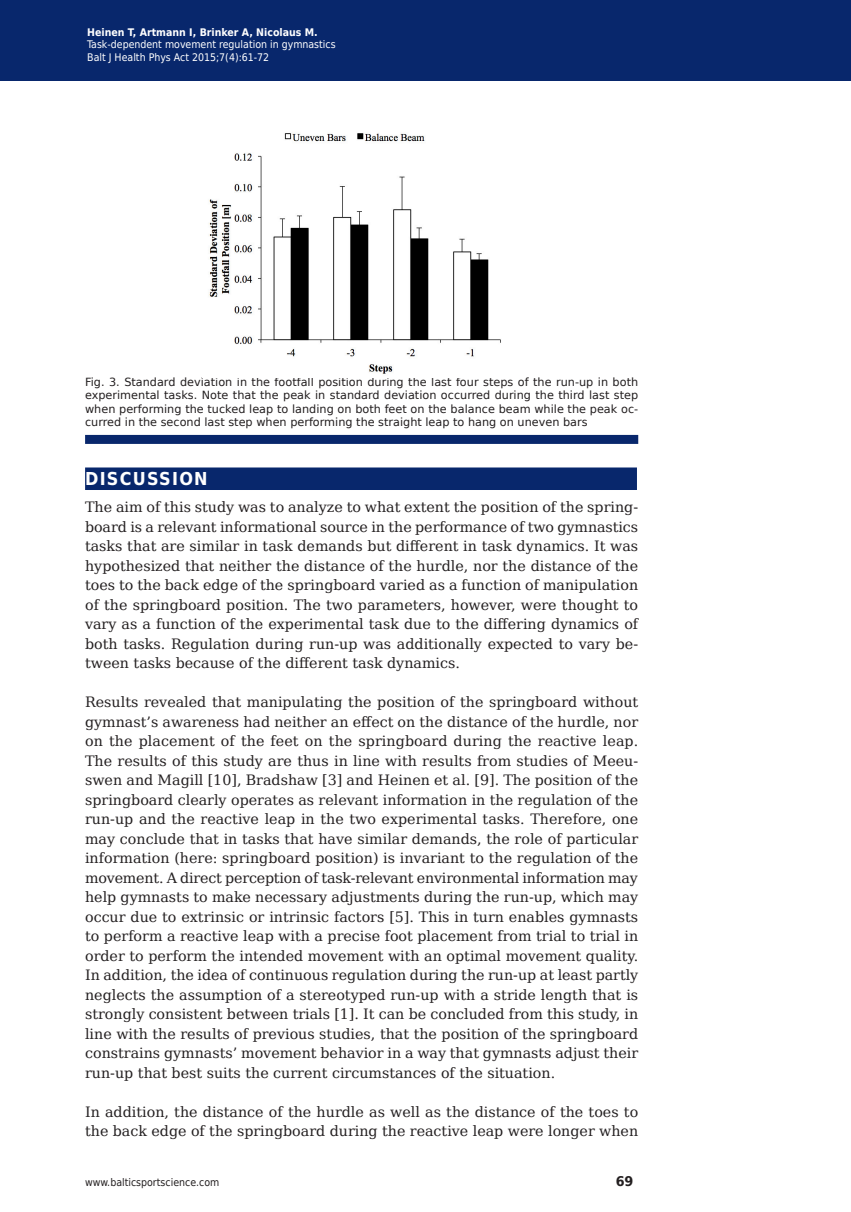
<style>
.page{position:relative;width:851px;height:1212px;background:#fff}
.page>*{position:absolute;margin:0;border:0;box-sizing:border-box;transform-origin:0 0}
.Subhead{font:700 17.85px "DejaVu Sans Condensed";letter-spacing:.07em;color:#fff}
.Body_Text{font:14.25px/19.5px "DejaVu Serif";color:#231f20;text-align:justify}
.t1{font:700 13.35px "DejaVu Sans";color:#231f20;scale:.96 1}
.Figure{font:11.25px/13.5px "DejaVu Sans";color:#231f20;text-align:justify}
.t2{font:10.5px/12.6px "DejaVu Sans Condensed";color:#fff}
.t3{font:700 10.5px "DejaVu Sans Condensed";color:#fff}
.t4{font:10.5px "DejaVu Sans Condensed";color:#231f20}
</style>
<div class="page">
<div style="left:0;top:0;width:850px;height:80px;background:#08276c"></div>
<div style="left:85px;top:435px;width:553px;height:9px;background:#08276c"></div>
<div style="left:85px;top:467px;width:552px;height:23px;background:#08276c"></div>
<img style="left:209px;top:133px;width:292px;height:241px">
<p class="t3" style="left:87px;top:23px;width:232px">Heinen T, Artmann I, Brinker A, Nicolaus M.</p>
<p class="t2" style="left:87px;top:38px;width:250px">Task-dependent movement regulation in gymnastics<br>Balt J Health Phys Act 2015;7(4):61-72</p>
<p class="Figure" style="left:85px;top:375px;width:554px">Fig. 3. Standard deviation in the footfall position during the last four steps of the run-up in both experimental tasks. Note that the peak in standard deviation occurred during the third last step when performing the tucked leap to landing on both feet on the balance beam while the peak oc&shy;curred in the second last step when performing the straight leap to hang on uneven bars</p>
<p class="Subhead" style="left:85px;top:464px;width:124px">DISCUSSION</p>
<p class="Body_Text" style="left:85px;top:497px;width:554px">The aim of this study was to analyze to what extent the position of the spring&shy;board is a relevant informational source in the performance of two gymnastics tasks that are similar in task demands but different in task dynamics. It was hypothesized that neither the distance of the hurdle, nor the distance of the toes to the back edge of the springboard varied as a function of manipulation of the springboard position. The two parameters, however, were thought to vary as a function of the experimental task due to the differing dynamics of both tasks. Regulation during run-up was additionally expected to vary be&shy;tween tasks because of the different task dynamics.</p>
<p class="Body_Text" style="left:85px;top:692px;width:554px">Results revealed that manipulating the position of the springboard without gymnast’s awareness had neither an effect on the distance of the hurdle, nor on the placement of the feet on the springboard during the reactive leap.<br>The results of this study are thus in line with results from studies of Meeu&shy;swen and Magill [10], Bradshaw [3] and Heinen et al. [9]. The position of the springboard clearly operates as relevant information in the regulation of the run-up and the reactive leap in the two experimental tasks. Therefore, one may conclude that in tasks that have similar demands, the role of particular information (here: springboard position) is invariant to the regulation of the movement. A direct perception of task-relevant environmental information may help gymnasts to make necessary adjustments during the run-up, which may occur due to extrinsic or intrinsic factors [5]. This in turn enables gymnasts to perform a reactive leap with a precise foot placement from trial to trial in order to perform the intended movement with an optimal movement quality.<br>In addition, the idea of continuous regulation during the run-up at least partly neglects the assumption of a stereotyped run-up with a stride length that is strongly consistent between trials [1]. It can be concluded from this study, in line with the results of previous studies, that the position of the springboard constrains gymnasts’ movement behavior in a way that gymnasts adjust their run-up that best suits the current circumstances of the situation.</p>
<p class="Body_Text" style="left:85px;top:1102px;width:554px">In addition, the distance of the hurdle as well as the distance of the toes to the back edge of the springboard during the reactive leap were longer when</p>
<p class="t4" style="left:85px;top:1174px;width:136px">www.balticsportscience.com</p>
<p class="t1" style="left:615px;top:1170px;width:20px">69</p>
</div>
